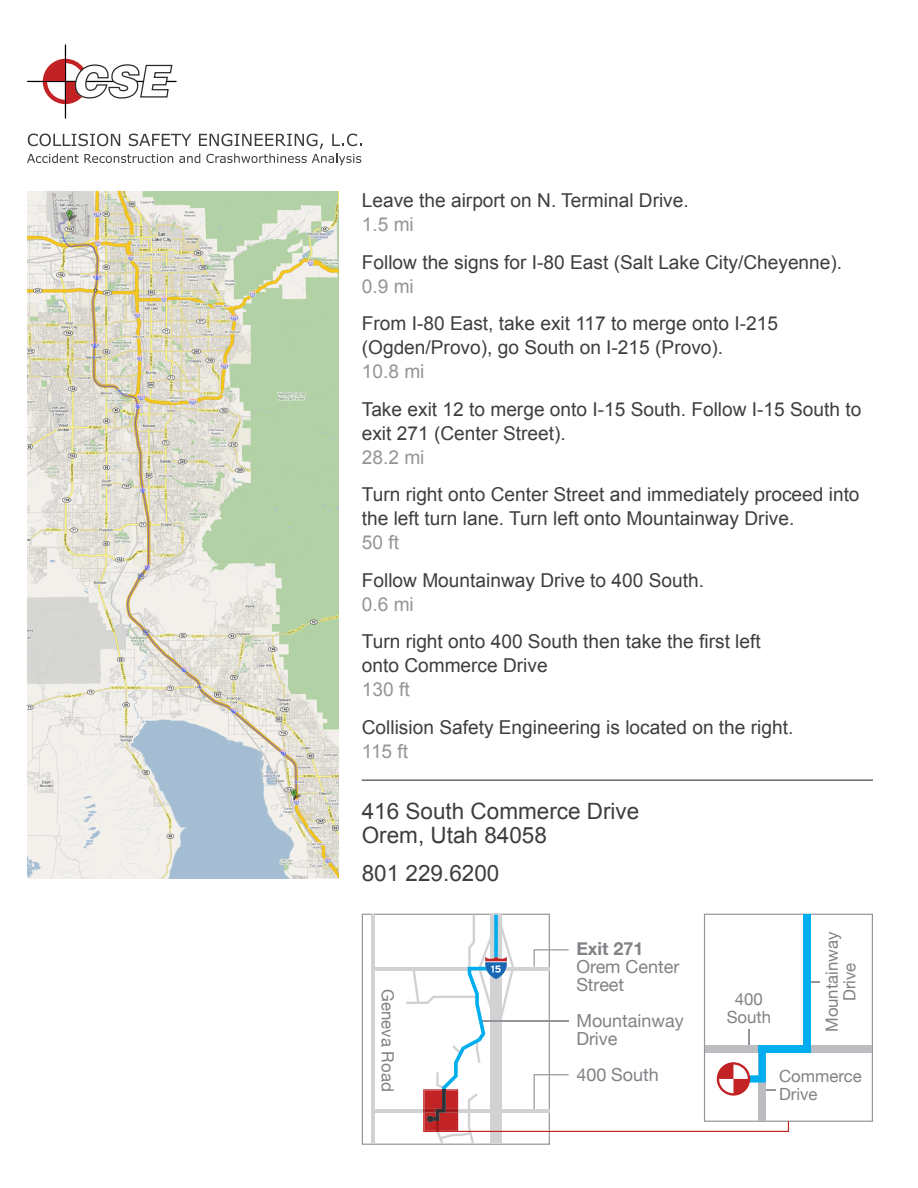
<style>
.page{position:relative;width:918px;height:1188px;background:#fff}
.page>*{position:absolute;margin:0;border:0;box-sizing:border-box;transform-origin:0 0}
.t1{font:22.5px/24px "Arial";color:#3e3e3f}
.t2{font:19.2px/24px "Arial";color:#3e3e3f}
.t3{font:19.2px "Arial";color:#939598}
.t4{font:18px/18px "Helvetica Neue";color:#808285}
.t5{font:700 18px "Helvetica Neue";color:#808285}
.t6{font:16.8px/18px "Helvetica Neue";color:#808285;text-align:center}
.s1{color:#939598}
</style>
<div class="page">
<hr style="left:86px;top:81px;width:90px;height:1px;background:#000">
<hr style="left:65px;top:45px;width:1px;height:73px;background:#000">
<hr style="left:28px;top:81px;width:48px;height:1px;background:#000">
<svg style="left:43px;top:59px;width:130px;height:45px"></svg>
<svg style="left:27px;top:134px;width:335px;height:31px"></svg>
<img style="left:27px;top:191px;width:311px;height:688px">
<hr style="left:362px;top:780px;width:511px;height:1px;background:#231f20">
<svg style="left:362px;top:914px;width:511px;height:231px"></svg>
<p class="t2" style="left:362px;top:189px;width:329px">Leave the airport on N. Terminal Drive.<br><span class="s1">1.5 mi</span></p>
<p class="t2" style="left:362px;top:250px;width:482px">Follow the signs for I-80 East (Salt Lake City/Cheyenne).<br><span class="s1">0.9 mi</span></p>
<p class="t2" style="left:362px;top:312px;width:418px">From I-80 East, take exit 117 to merge onto I-215 (Ogden/Provo), go South on I-215 (Provo).<br><span class="s1">10.8 mi</span></p>
<p class="t2" style="left:362px;top:397px;width:501px">Take exit 12 to merge onto I-15 South. Follow I-15 South to exit 271 (Center Street).<br><span class="s1">28.2 mi</span></p>
<p class="t2" style="left:362px;top:483px;width:499px">Turn right onto Center Street and immediately proceed into the left turn lane. Turn left onto Mountainway Drive.<br><span class="s1">50 ft</span></p>
<p class="t2" style="left:362px;top:568px;width:344px">Follow Mountainway Drive to 400 South.</p>
<p class="t3" style="left:362px;top:591px;width:54px">0.6 mi</p>
<p class="t2" style="left:362px;top:630px;width:401px">Turn right onto 400 South then take the first left onto Commerce Drive</p>
<p class="t3" style="left:362px;top:677px;width:49px">130 ft</p>
<p class="t2" style="left:362px;top:715px;width:433px">Collision Safety Engineering is located on the right.</p>
<p class="t3" style="left:362px;top:738px;width:48px">115 ft</p>
<p class="t1" style="left:362px;top:800px;width:272px">416 South Commerce Drive<br>Orem, Utah 84058</p>
<p class="t1" style="left:362px;top:861px;width:132px">801 229.6200</p>
<p class="t6" style="left:397px;top:989px;width:104px;rotate:90deg">Geneva Road</p>
<p class="t5" style="left:576px;top:938px;width:69px">Exit 271</p>
<p class="t4" style="left:576px;top:958px;width:105px">Orem Center<br>Street</p>
<p class="t4" style="left:576px;top:1012px;width:109px">Mountainway<br>Drive</p>
<p class="t4" style="left:576px;top:1066px;width:84px">400 South</p>
<p class="t6" style="left:727px;top:990px;width:46px">400<br>South</p>
<p class="t6" style="left:822px;top:1032px;width:102px;rotate:-90deg">Mountainway<br>Drive</p>
<p class="t6" style="left:779px;top:1067px;width:84px;text-align:left">Commerce<br>Drive</p>
</div>
